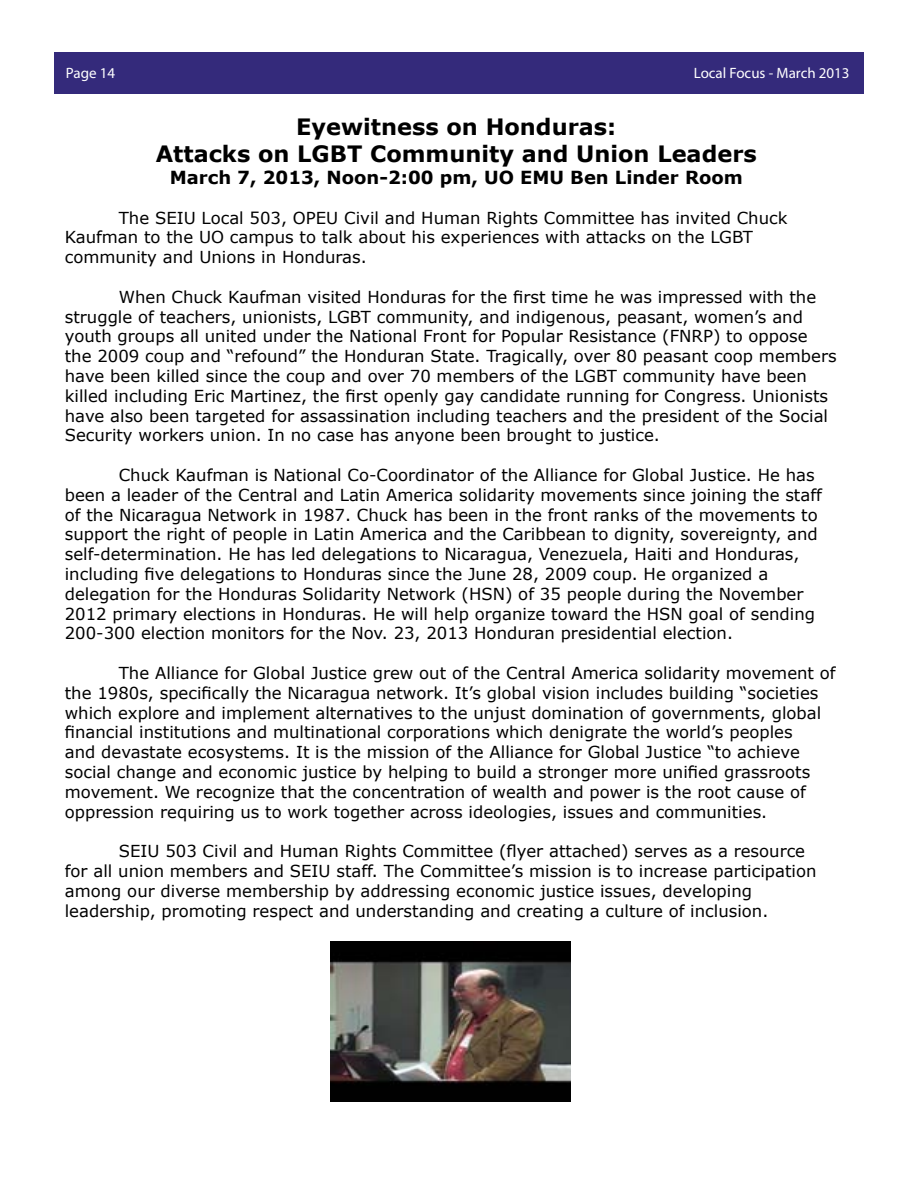
<style>
.page{position:relative;width:918px;height:1188px;background:#fff}
.page>*{position:absolute;margin:0;border:0;box-sizing:border-box;transform-origin:0 0}
.t1{font:700 22.5px/27px "Verdana";color:#000;text-align:center}
.t2{font:700 18px "Verdana";color:#000}
.t3{font:16.5px/19.8px "Verdana";color:#000}
.t4{font:15px "Myriad Pro";color:#fff}
</style>
<div class="page">
<div style="left:54px;top:53px;width:810px;height:41px;background:#342a7b"></div>
<img style="left:330px;top:942px;width:240px;height:160px">
<p class="t4" style="left:66px;top:63px;width:51px">Page 14</p>
<p class="t4" style="left:694px;top:63px;width:157px">Local Focus - March 2013</p>
<h1 class="t1" style="left:156px;top:113px;width:603px">Eyewitness on Honduras:<br>Attacks on LGBT Community and Union Leaders</h1>
<p class="t2" style="left:170px;top:165px;width:575px">March 7, 2013, Noon-2:00 pm, UO EMU Ben Linder Room</p>
<p class="t3" style="left:65px;top:208px;width:724px;text-indent:54px">The SEIU Local 503, OPEU Civil and Human Rights Committee has invited Chuck<br>Kaufman to the UO campus to talk about his experiences with attacks on the LGBT community and Unions in Honduras.</p>
<p class="t3" style="left:65px;top:287px;width:773px;text-indent:54px">When Chuck Kaufman visited Honduras for the first time he was impressed with the struggle of teachers, unionists, LGBT community, and indigenous, peasant, women’s and youth groups all united under the National Front for Popular Resistance (FNRP) to oppose the 2009 coup and “refound” the Honduran State. Tragically, over 80 peasant coop members have been killed since the coup and over 70 members of the LGBT community have been killed including Eric Martinez, the first openly gay candidate running for Congress. Unionists have also been targeted for assassination including teachers and the president of the Social Security workers union. In no case has anyone been brought to justice.</p>
<p class="t3" style="left:65px;top:465px;width:759px;text-indent:54px">Chuck Kaufman is National Co-Coordinator of the Alliance for Global Justice. He has been a leader of the Central and Latin America solidarity movements since joining the staff of the Nicaragua Network in 1987. Chuck has been in the front ranks of the movements to support the right of people in Latin America and the Caribbean to dignity, sovereignty, and self-determination. He has led delegations to Nicaragua, Venezuela, Haiti and Honduras, including five delegations to Honduras since the June 28, 2009 coup. He organized a delegation for the Honduras Solidarity Network (HSN) of 35 people during the November 2012 primary elections in Honduras. He will help organize toward the HSN goal of sending 200-300 election monitors for the Nov. 23, 2013 Honduran presidential election.</p>
<p class="t3" style="left:65px;top:663px;width:772px;text-indent:54px">The Alliance for Global Justice grew out of the Central America solidarity movement of the 1980s, specifically the Nicaragua network. It’s global vision includes building “societies which explore and implement alternatives to the unjust domination of governments, global financial institutions and multinational corporations which denigrate the world’s peoples<br>and devastate ecosystems. It is the mission of the Alliance for Global Justice “to achieve social change and economic justice by helping to build a stronger more unified grassroots movement. We recognize that the concentration of wealth and power is the root cause of oppression requiring us to work together across ideologies, issues and communities.</p>
<p class="t3" style="left:65px;top:841px;width:753px;text-indent:54px">SEIU 503 Civil and Human Rights Committee (flyer attached) serves as a resource for all union members and SEIU staff. The Committee’s mission is to increase participation among our diverse membership by addressing economic justice issues, developing leadership, promoting respect and understanding and creating a culture of inclusion.</p>
</div>
